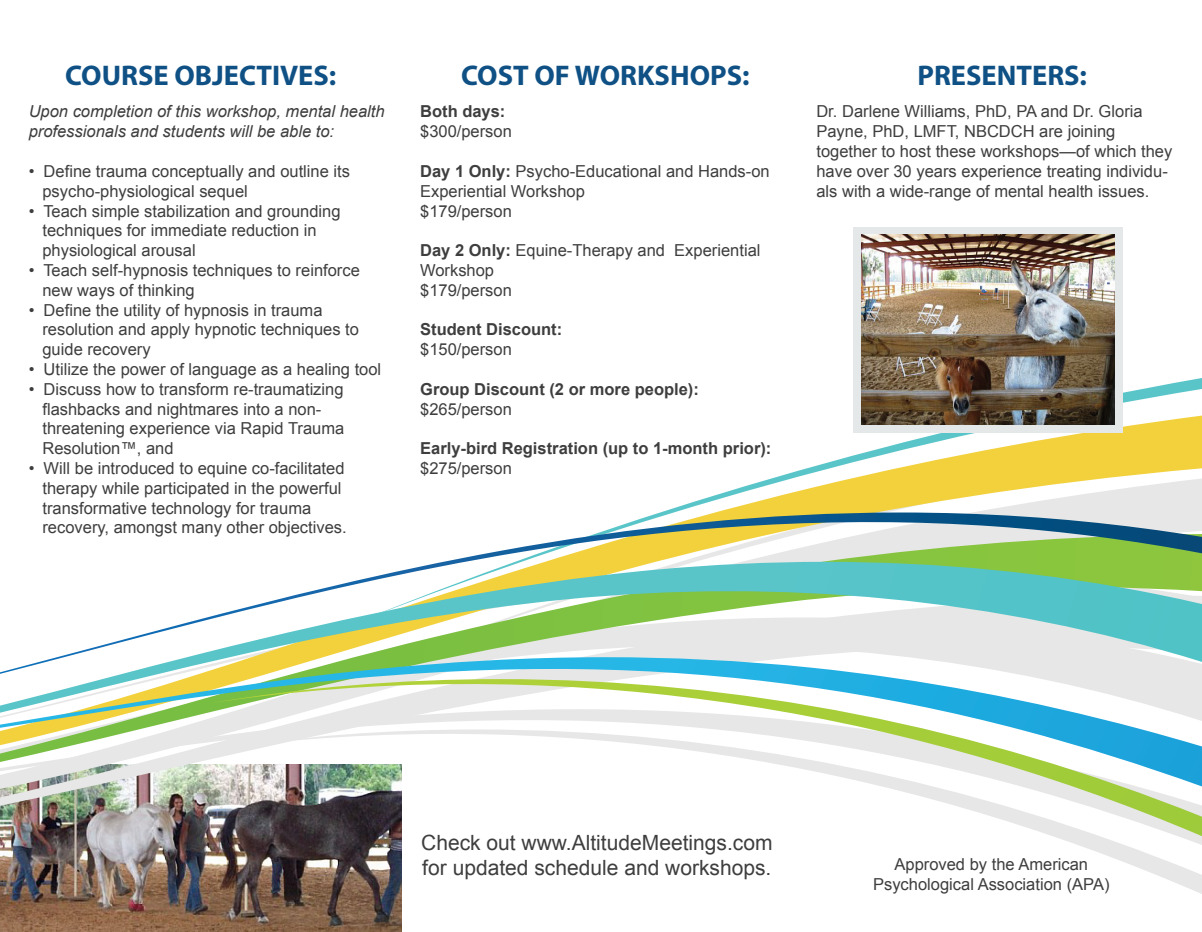
<style>
.page{position:relative;width:1202px;height:932px;background:#fff}
.page>*{position:absolute;margin:0;border:0;box-sizing:border-box;transform-origin:0 0}
.t1{font:700 28.5px "Myriad Pro";color:#0f5085}
.t2{font:21px/25.2px "Arial";color:#3e3e3f}
.t3{font:16.5px/19.8px "Arial";color:#3e3e3f}
.t4{font:700 16.5px "Arial";color:#3e3e3f}
.t5{font:italic 16.5px/19.8px "Arial";color:#3e3e3f}
.s1{font-weight:700}
</style>
<div class="page">
<img style="left:0;top:845px;width:402px;height:87px">
<svg style="left:214px;top:845px;width:988px;height:49px"></svg>
<img style="left:0;top:786px;width:1202px;height:59px">
<svg style="left:0;top:673px;width:208px;height:113px"></svg>
<svg style="left:662px;top:378px;width:540px;height:134px"></svg>
<svg style="left:0;top:512px;width:1202px;height:161px"></svg>
<svg style="left:208px;top:652px;width:994px;height:184px"></svg>
<div style="left:854px;top:227px;width:268px;height:205px;background:#e5e8e8"></div>
<img style="left:862px;top:235px;width:253px;height:190px">
<h1 class="t1" style="left:65px;top:57px;width:273px">COURSE OBJECTIVES:</h1>
<p class="t5" style="left:29px;top:102px;width:357px">Upon completion of this workshop, mental health professionals and students will be able to:</p>
<p class="t3" style="left:42px;top:161px;width:309px;text-indent:-14px">• Define trauma conceptually and outline its psycho-physiological sequel</p>
<p class="t3" style="left:42px;top:201px;width:300px;text-indent:-14px">• Teach simple stabilization and grounding techniques for immediate reduction in physiological arousal</p>
<p class="t3" style="left:42px;top:260px;width:319px;text-indent:-14px">• Teach self-hypnosis techniques to reinforce new ways of thinking</p>
<p class="t3" style="left:42px;top:300px;width:318px;text-indent:-14px">• Define the utility of hypnosis in trauma resolution and apply hypnotic techniques to guide recovery</p>
<p class="t3" style="left:29px;top:359px;width:354px">• Utilize the power of language as a healing tool</p>
<p class="t3" style="left:42px;top:379px;width:303px;text-indent:-14px">• Discuss how to transform re-traumatizing flashbacks and nightmares into a non&shy;threatening experience via Rapid Trauma Resolution™, and</p>
<p class="t3" style="left:42px;top:458px;width:306px;text-indent:-14px">• Will be introduced to equine co-facilitated therapy while participated in the powerful transformative technology for trauma recovery, amongst many other objectives.</p>
<h1 class="t1" style="left:461px;top:57px;width:290px">COST OF WORKSHOPS:</h1>
<p class="t4" style="left:420px;top:100px;width:87px">Both days:</p>
<p class="t3" style="left:420px;top:121px;width:93px">$300/person</p>
<p class="t3" style="left:420px;top:161px;width:351px"><span class="s1">Day 1 Only:</span> Psycho-Educational and Hands-on<br>Experiential Workshop<br>$179/person</p>
<p class="t3" style="left:420px;top:240px;width:342px"><span class="s1">Day 2 Only:</span> Equine-Therapy and Experiential<br>Workshop<br>$179/person</p>
<p class="t4" style="left:420px;top:318px;width:144px">Student Discount:</p>
<p class="t3" style="left:420px;top:339px;width:93px">$150/person</p>
<p class="t4" style="left:420px;top:377px;width:280px">Group Discount (2 or more people):</p>
<p class="t3" style="left:420px;top:399px;width:93px">$265/person</p>
<p class="t4" style="left:420px;top:437px;width:353px">Early-bird Registration (up to 1-month prior):</p>
<p class="t3" style="left:420px;top:458px;width:93px">$275/person</p>
<h1 class="t1" style="left:917px;top:57px;width:171px">PRESENTERS:</h1>
<p class="t3" style="left:816px;top:102px;width:357px">Dr. Darlene Williams, PhD, PA and Dr. Gloria Payne, PhD, LMFT, NBCDCH are joining together to host these workshops—of which they have over 30 years experience treating individu&shy;als with a wide-range of mental health issues.</p>
<p class="t2" style="left:421px;top:830px;width:353px">Check out www.AltitudeMeetings.com for updated schedule and workshops.</p>
<p class="t3" style="left:873px;top:854px;width:238px;text-align:center">Approved by the American<br>Psychological Association (APA)</p>
</div>
